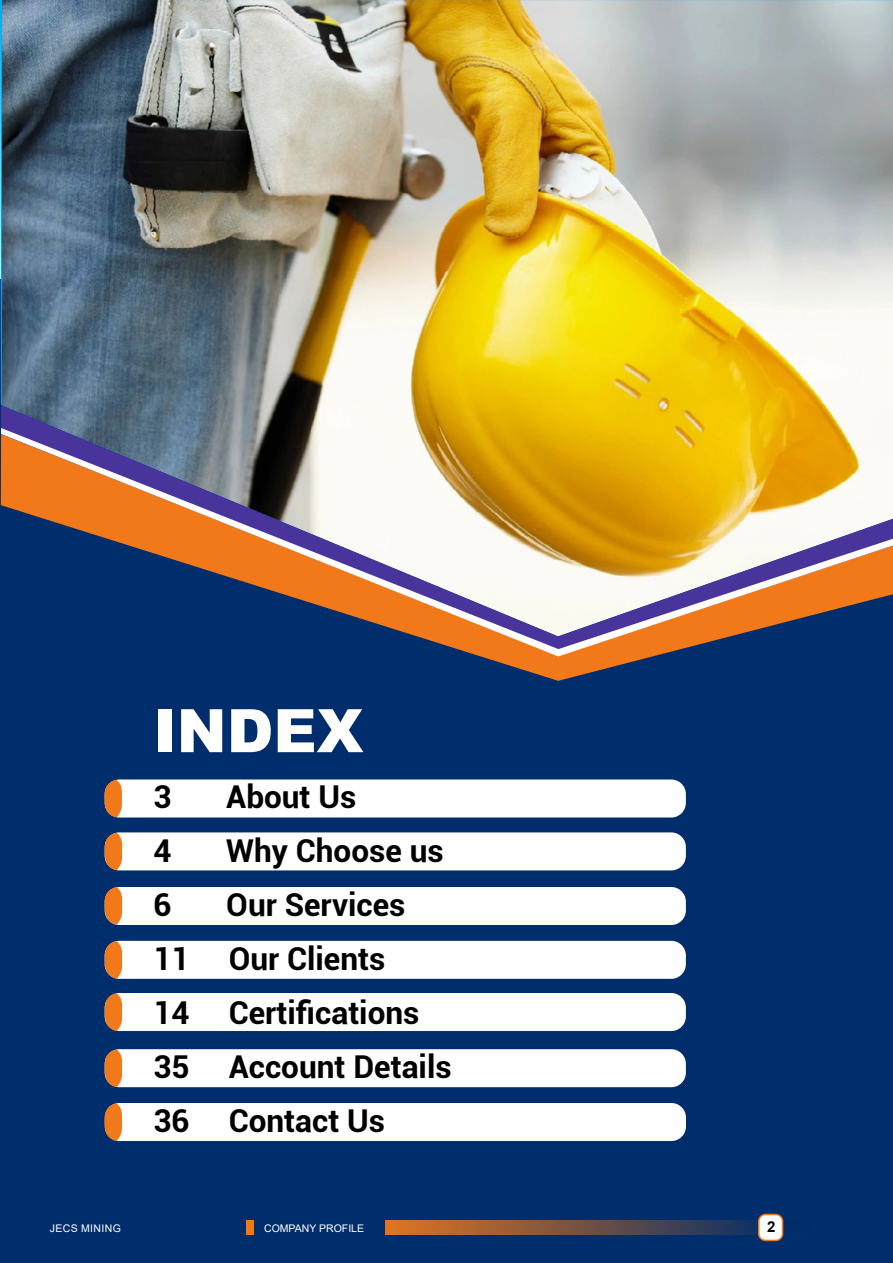
<style>
.page{position:relative;width:893px;height:1263px;background:#fff}
.page>*{position:absolute;margin:0;border:0;box-sizing:border-box;transform-origin:0 0}
.t1{font:900 60px "Arial";color:#fff}
.t2{font:700 31.5px/54px "Roboto";color:#000}
.t3{font:700 15px "Arial";color:#000}
.t4{font:10.5px "Arial";color:#fff}
.t5{font:10.5px "Arial";letter-spacing:.035em;color:#fff}
</style>
<div class="page">
<div style="left:0;top:279px;width:893px;height:984px;background:#002d6b"></div>
<img style="left:2px;top:0;width:891px;height:405px">
<svg style="left:479px;top:656px;width:175px;height:25px"></svg>
<svg style="left:1px;top:405px;width:892px;height:23px;background:#b8a558"></svg>
<svg style="left:1px;top:428px;width:892px;height:228px"></svg>
<div style="left:105px;top:832px;width:581px;height:38px;background:#fff;border-radius:15px"></div>
<div style="left:105px;top:941px;width:581px;height:38px;background:#fff;border-radius:15px"></div>
<div style="left:105px;top:1049px;width:581px;height:38px;background:#fff;border-radius:15px"></div>
<div style="left:105px;top:779px;width:581px;height:38px;background:#fff;border-radius:15px"></div>
<div style="left:105px;top:887px;width:581px;height:38px;background:#fff;border-radius:15px"></div>
<div style="left:105px;top:993px;width:581px;height:38px;background:#fff;border-radius:15px"></div>
<div style="left:105px;top:1103px;width:581px;height:38px;background:#fff;border-radius:15px"></div>
<svg style="left:104px;top:780px;width:18px;height:37px"></svg>
<svg style="left:104px;top:833px;width:19px;height:37px"></svg>
<svg style="left:104px;top:887px;width:19px;height:37px"></svg>
<svg style="left:104px;top:941px;width:19px;height:37px"></svg>
<svg style="left:104px;top:993px;width:19px;height:38px"></svg>
<svg style="left:104px;top:1049px;width:19px;height:38px"></svg>
<svg style="left:104px;top:1103px;width:18px;height:38px"></svg>
<svg style="left:385px;top:1220px;width:399px;height:15px;background:#785241"></svg>
<div style="left:759px;top:1214px;width:24px;height:26px;background:#fff;border-radius:7px"></div>
<div style="left:758px;top:1214px;width:25px;height:27px;border:2px solid #f1791a;border-radius:7px"></div>
<div style="left:246px;top:1220px;width:8px;height:15px;background:#f1791a"></div>
<h1 class="t1" style="left:153px;top:687px;width:212px">INDEX</h1>
<p class="t2" style="left:153px;top:768px;width:20px">3</p>
<p class="t2" style="left:226px;top:768px;width:132px">About Us</p>
<p class="t2" style="left:153px;top:822px;width:20px">4</p>
<p class="t2" style="left:226px;top:822px;width:219px">Why Choose us</p>
<p class="t2" style="left:153px;top:876px;width:20px">6</p>
<p class="t2" style="left:153px;top:876px;width:300px;text-indent:73px">Our Services<br>11 Our Clients<br>14 Certifications<br>35 Account Details<br>36 Contact Us</p>
<p class="t5" style="left:50px;top:1221px;width:72px">JECS MINING</p>
<p class="t4" style="left:264px;top:1221px;width:101px">COMPANY PROFILE</p>
<p class="t3" style="left:767px;top:1216px;width:10px">2</p>
</div>
